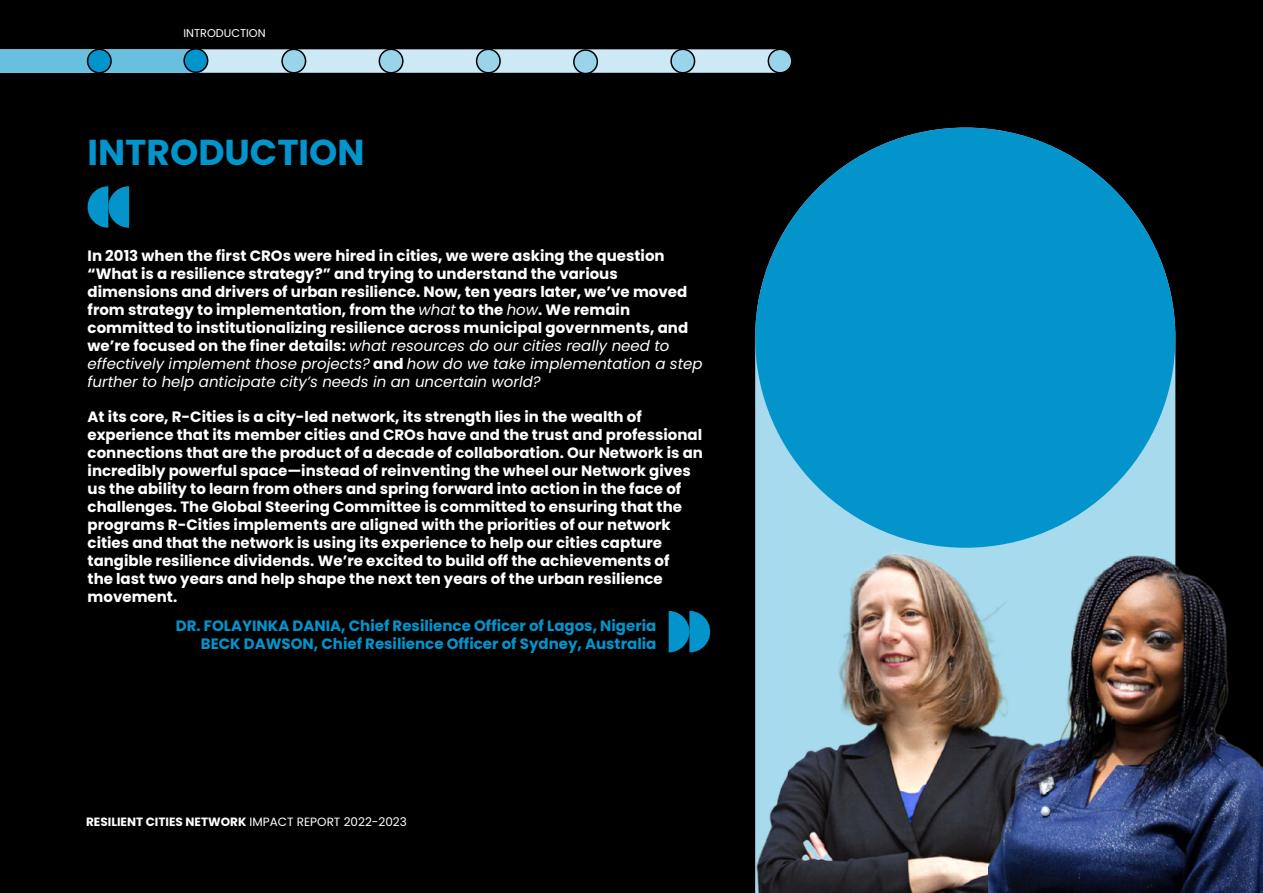
<style>
.page{position:relative;width:1263px;height:893px;background:#000}
.page>*{position:absolute;margin:0;border:0;box-sizing:border-box;transform-origin:0 0}
.t1{font:700 36px "Poppins";color:#0394cc}
.t2{font:700 15px/18px "Poppins";color:#fff}
.t3{font:700 15px/18px "Poppins";color:#0394cc;text-align:right}
.t4{font:700 12px "Poppins";color:#fff}
.Small_body{font:11.25px "Poppins";color:#fff}
.s1{font-weight:400;font-style:italic}
.s2{font-weight:400}
</style>
<div class="page">
<svg style="left:755px;top:128px;width:420px;height:398px"></svg>
<div style="left:755px;top:128px;width:420px;height:420px;background:#0394cc;border-radius:50%"></div>
<img style="left:755px;top:526px;width:234px;height:367px">
<img style="left:989px;top:483px;width:274px;height:410px">
<svg style="left:88px;top:186px;width:41px;height:42px"></svg>
<svg style="left:669px;top:611px;width:41px;height:41px"></svg>
<svg style="left:0;top:49px;width:777px;height:24px;background:#acd7e8"></svg>
<div style="left:768px;top:49px;width:24px;height:24px;background:#9ad4eb;border-radius:50%"></div>
<div style="left:768px;top:49px;width:24px;height:25px;border:2px solid #000;border-radius:50%"></div>
<div style="left:88px;top:49px;width:23px;height:24px;background:#0394cc;border-radius:50%"></div>
<div style="left:87px;top:49px;width:25px;height:25px;border:2px solid #000;border-radius:50%"></div>
<div style="left:184px;top:49px;width:24px;height:23px;background:#0394cc;border-radius:50%"></div>
<div style="left:183px;top:48px;width:25px;height:25px;border:2px solid #000;border-radius:50%"></div>
<div style="left:282px;top:49px;width:24px;height:24px;background:#9ad4eb;border-radius:50%"></div>
<div style="left:281px;top:49px;width:25px;height:25px;border:2px solid #000;border-radius:50%"></div>
<div style="left:379px;top:49px;width:24px;height:24px;background:#9ad4eb;border-radius:50%"></div>
<div style="left:379px;top:49px;width:25px;height:25px;border:2px solid #000;border-radius:50%"></div>
<div style="left:477px;top:49px;width:23px;height:24px;background:#9ad4eb;border-radius:50%"></div>
<div style="left:476px;top:49px;width:25px;height:25px;border:2px solid #000;border-radius:50%"></div>
<div style="left:671px;top:49px;width:23px;height:24px;background:#9ad4eb;border-radius:50%"></div>
<div style="left:670px;top:49px;width:25px;height:25px;border:2px solid #000;border-radius:50%"></div>
<div style="left:574px;top:50px;width:23px;height:24px;background:#9ad4eb;border-radius:50%"></div>
<div style="left:573px;top:49px;width:25px;height:25px;border:2px solid #000;border-radius:50%"></div>
<p class="Small_body" style="left:183px;top:27px;width:84px">INTRODUCTION</p>
<h1 class="t1" style="left:88px;top:132px;width:278px">INTRODUCTION</h1>
<p class="t2" style="left:88px;top:246px;width:617px">In 2013 when the first CROs were hired in cities, we were asking the question “What is a resilience strategy?” and trying to understand the various dimensions and drivers of urban resilience. Now, ten years later, we’ve moved from strategy to implementation, from the <span class="s1">what</span> to the <span class="s1">how</span>. We remain committed to institutionalizing resilience across municipal governments, and we’re focused on the finer details: <span class="s1">what resources do our cities really need to effectively implement those projects?</span> and <span class="s1">how do we take implementation a step further to help anticipate city’s needs in an uncertain world?</span></p>
<p class="t2" style="left:88px;top:407px;width:617px">At its core, R-Cities is a city-led network, its strength lies in the wealth of experience that its member cities and CROs have and the trust and professional connections that are the product of a decade of collaboration. Our Network is an incredibly powerful space—instead of reinventing the wheel our Network gives us the ability to learn from others and spring forward into action in the face of challenges. The Global Steering Committee is committed to ensuring that the programs R-Cities implements are aligned with the priorities of our network cities and that the network is using its experience to help our cities capture tangible resilience dividends. We’re excited to build off the achievements of<br>the last two years and help shape the next ten years of the urban resilience movement.</p>
<p class="t3" style="left:176px;top:616px;width:482px">DR. FOLAYINKA DANIA, Chief Resilience Officer of Lagos, Nigeria<br>BECK DAWSON, Chief Resilience Officer of Sydney, Australia</p>
<p class="t4" style="left:86px;top:815px;width:322px">RESILIENT CITIES NETWORK <span class="s2">IMPACT REPORT 2022-2023</span></p>
</div>
